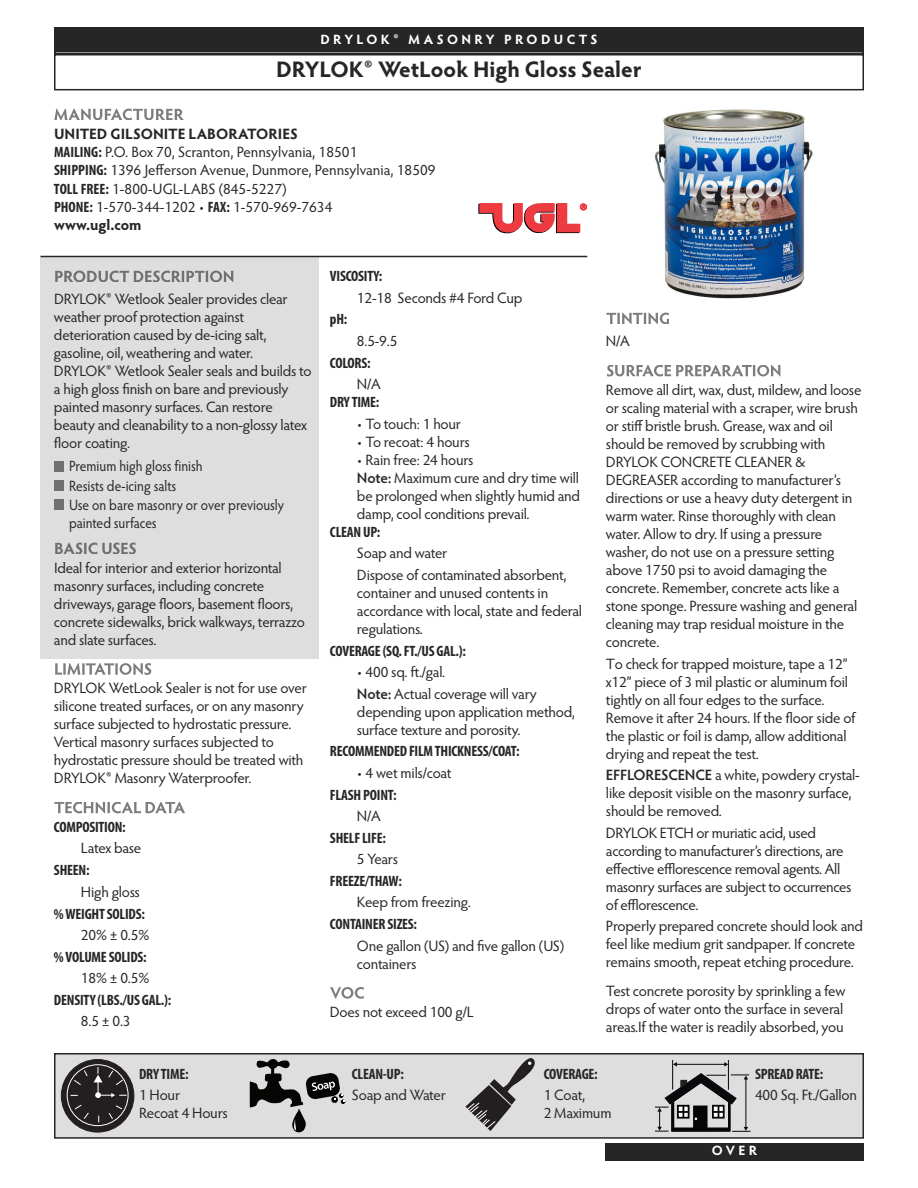
<style>
.page{position:relative;width:918px;height:1188px;background:#fff}
.page>*{position:absolute;margin:0;border:0;box-sizing:border-box;transform-origin:0 0}
.t1{font:700 22.5px "Hypatia Sans Pro";color:#272627}
.t2{font:15px/18px "Hypatia Sans Pro";letter-spacing:-.015em;color:#272627}
.t3{font:700 condensed 15px "Myriad Pro";letter-spacing:-.015em;color:#272627}
.t4{font:15px/18.9px "Hypatia Sans Pro";letter-spacing:-.015em;color:#272627;scale:.9 1}
.t5{font:700 13.5px "Hypatia Sans Pro";letter-spacing:.25em;color:#fff}
.t6{font:8.7px "Helvetica";color:#ee3a41}
.s1{font-weight:700}
.s2{font-family:"Myriad Pro";font-weight:700;font-stretch:condensed}
.s3{font-weight:600}
</style>
<div class="page">
<div style="left:40px;top:257px;width:279px;height:402px;background:#dfdedf"></div>
<div style="left:54px;top:54px;width:810px;height:36px;border:2px solid #272627"></div>
<svg style="left:55px;top:271px;width:139px;height:11px"></svg>
<div style="left:54px;top:461px;width:10px;height:10px;background:#707070"></div>
<div style="left:54px;top:480px;width:10px;height:11px;background:#707070"></div>
<div style="left:54px;top:500px;width:10px;height:10px;background:#707070"></div>
<svg style="left:55px;top:543px;width:81px;height:11px"></svg>
<svg style="left:55px;top:663px;width:96px;height:12px"></svg>
<svg style="left:54px;top:802px;width:131px;height:11px"></svg>
<svg style="left:330px;top:987px;width:34px;height:12px"></svg>
<svg style="left:606px;top:313px;width:63px;height:11px"></svg>
<svg style="left:607px;top:365px;width:125px;height:12px"></svg>
<svg style="left:478px;top:203px;width:102px;height:31px"></svg>
<svg style="left:54px;top:109px;width:130px;height:11px"></svg>
<hr style="left:40px;top:256px;width:547px;height:1px;background:#272627">
<img style="left:655px;top:109px;width:158px;height:190px">
<div style="left:56px;top:28px;width:807px;height:24px;background:#272627"></div>
<div style="left:54px;top:27px;width:810px;height:27px;border:2px solid #272627"></div>
<div style="left:605px;top:1144px;width:259px;height:17px;background:#272627"></div>
<div style="left:55px;top:1054px;width:808px;height:84px;background:#dfdedf"></div>
<div style="left:54px;top:1053px;width:810px;height:86px;border:2px solid #272627"></div>
<div style="left:61px;top:1060px;width:73px;height:72px;background:#231f20;border-radius:50%"></div>
<div style="left:61px;top:1059px;width:73px;height:74px;border:1px solid #231f20;border-radius:50%"></div>
<div style="left:67px;top:1064px;width:62px;height:62px;border:1px solid #fff;border-radius:50%"></div>
<svg style="left:73px;top:1069px;width:15px;height:16px"></svg>
<svg style="left:74px;top:1104px;width:15px;height:16px"></svg>
<svg style="left:108px;top:1105px;width:15px;height:15px"></svg>
<svg style="left:94px;top:1067px;width:33px;height:31px"></svg>
<svg style="left:250px;top:1059px;width:95px;height:74px"></svg>
<svg style="left:465px;top:1058px;width:70px;height:73px"></svg>
<hr style="left:672px;top:1060px;width:1px;height:30px;background:#050504">
<hr style="left:728px;top:1060px;width:1px;height:30px;background:#050504">
<hr style="left:676px;top:1064px;width:49px;height:1px;background:#09090d">
<svg style="left:724px;top:1062px;width:4px;height:5px"></svg>
<svg style="left:673px;top:1062px;width:4px;height:5px"></svg>
<svg style="left:655px;top:1073px;width:96px;height:59px"></svg>
<p class="t5" style="left:320px;top:34px;width:279px">DRYLOK® MASONRY PRODUCTS</p>
<h1 class="t1" style="left:276px;top:61px;width:367px">DRYLOK® WetLook High Gloss Sealer</h1>
<p class="t2" style="left:54px;top:126px;width:383px"><span class="s1">UNITED GILSONITE LABORATORIES<br></span><span class="s2">MAILING:</span> P.O. Box 70, Scranton, Pennsylvania, 18501<br><span class="s2">SHIPPING:</span> 1396 Jefferson Avenue, Dunmore, Pennsylvania, 18509<br><span class="s2">TOLL FREE:</span> 1-800-UGL-LABS (845-5227)<br><span class="s2">PHONE:</span> 1-570-344-1202 • <span class="s2">FAX:</span> 1-570-969-7634<br><span class="s1">www.ugl.com</span></p>
<p class="t6" style="left:580px;top:203px;width:8px">®</p>
<p class="t2" style="left:54px;top:292px;width:259px">DRYLOK® Wetlook Sealer provides clear weather proof protection against deterioration caused by de-icing salt, gasoline, oil, weathering and water.<br>DRYLOK® Wetlook Sealer seals and builds to a high gloss finish on bare and previously painted masonry surfaces. Can restore beauty and cleanability to a non-glossy latex floor coating.</p>
<p class="t4" style="left:69px;top:458px;width:240px">Premium high gloss finish<br>Resists de-icing salts<br>Use on bare masonry or over previously painted surfaces</p>
<p class="t2" style="left:54px;top:560px;width:252px">Ideal for interior and exterior horizontal masonry surfaces, including concrete driveways, garage floors, basement floors, concrete sidewalks, brick walkways, terrazzo and slate surfaces.</p>
<p class="t2" style="left:54px;top:681px;width:254px">DRYLOK WetLook Sealer is not for use over silicone treated surfaces, or on any masonry surface subjected to hydrostatic pressure.<br>Vertical masonry surfaces subjected to hydrostatic pressure should be treated with DRYLOK® Masonry Waterproofer.</p>
<p class="t3" style="left:54px;top:822px;width:73px">COMPOSITION:</p>
<p class="t2" style="left:81px;top:841px;width:62px">Latex base</p>
<p class="t3" style="left:54px;top:865px;width:37px">SHEEN:</p>
<p class="t2" style="left:81px;top:884px;width:60px">High gloss</p>
<p class="t3" style="left:54px;top:908px;width:92px">%WEIGHTSOLIDS:</p>
<p class="t2" style="left:81px;top:927px;width:70px">20% ± 0.5%</p>
<p class="t3" style="left:54px;top:951px;width:94px">%VOLUMESOLIDS:</p>
<p class="t2" style="left:81px;top:971px;width:70px">18% ± 0.5%</p>
<p class="t3" style="left:54px;top:995px;width:119px">DENSITY (LBS./US GAL.):</p>
<p class="t2" style="left:81px;top:1014px;width:51px">8.5 ± 0.3</p>
<p class="t3" style="left:330px;top:271px;width:54px">VISCOSITY:</p>
<p class="t2" style="left:357px;top:290px;width:167px">12-18 Seconds #4 Ford Cup</p>
<p class="t3" style="left:330px;top:314px;width:19px">pH:</p>
<p class="t2" style="left:357px;top:333px;width:42px">8.5-9.5</p>
<p class="t3" style="left:330px;top:357px;width:42px">COLORS:</p>
<p class="t2" style="left:357px;top:376px;width:25px">N/A</p>
<p class="t3" style="left:330px;top:397px;width:51px">DRY TIME:</p>
<p class="t2" style="left:357px;top:416px;width:106px">• To touch: 1 hour</p>
<p class="t2" style="left:357px;top:434px;width:114px">• To recoat: 4 hours</p>
<p class="t2" style="left:357px;top:452px;width:225px">• Rain free: 24 hours<br><span class="s3">Note:</span> Maximum cure and dry time will be prolonged when slightly humid and damp, cool conditions prevail.</p>
<p class="t3" style="left:330px;top:527px;width:52px">CLEANUP:</p>
<p class="t2" style="left:357px;top:544px;width:211px;line-height:21.6px">Soap and water<br>Dispose of contaminated absorbent,</p>
<p class="t2" style="left:357px;top:585px;width:227px">container and unused contents in accordance with local, state and federal regulations.</p>
<p class="t3" style="left:330px;top:645px;width:138px">COVERAGE(SQ.FT./US GAL.):</p>
<p class="t2" style="left:357px;top:663px;width:181px;line-height:21.6px">• 400 sq. ft./gal.<br><span class="s3">Note:</span> Actual coverage will vary</p>
<p class="t2" style="left:357px;top:704px;width:219px">depending upon application method, surface texture and porosity.</p>
<p class="t3" style="left:330px;top:746px;width:191px">RECOMMENDED FILMTHICKNESS/COAT:</p>
<p class="t2" style="left:357px;top:765px;width:96px">• 4 wet mils/coat</p>
<p class="t3" style="left:330px;top:789px;width:68px">FLASH POINT:</p>
<p class="t2" style="left:357px;top:808px;width:25px">N/A</p>
<p class="t3" style="left:330px;top:833px;width:57px">SHELFLIFE:</p>
<p class="t2" style="left:357px;top:852px;width:43px">5 Years</p>
<p class="t3" style="left:330px;top:876px;width:73px">FREEZE/THAW:</p>
<p class="t2" style="left:357px;top:895px;width:115px">Keep from freezing.</p>
<p class="t3" style="left:330px;top:919px;width:89px">CONTAINER SIZES:</p>
<p class="t2" style="left:357px;top:938px;width:209px">One gallon (US) and five gallon (US) containers</p>
<p class="t2" style="left:330px;top:1005px;width:145px">Does not exceed 100 g/L</p>
<p class="t2" style="left:606px;top:334px;width:25px">N/A</p>
<p class="t2" style="left:606px;top:382px;width:257px">Remove all dirt, wax, dust, mildew, and loose or scaling material with a scraper, wire brush or stiff bristle brush. Grease, wax and oil should be removed by scrubbing with DRYLOK CONCRETE CLEANER &amp; DEGREASER according to manufacturer’s directions or use a heavy duty detergent in warm water. Rinse thoroughly with clean water. Allow to dry. If using a pressure washer, do not use on a pressure setting above 1750 psi to avoid damaging the concrete. Remember, concrete acts like a stone sponge. Pressure washing and general cleaning may trap residual moisture in the concrete.</p>
<p class="t2" style="left:606px;top:656px;width:251px">To check for trapped moisture, tape a 12” x12” piece of 3 mil plastic or aluminum foil tightly on all four edges to the surface.<br>Remove it after 24 hours. If the floor side of the plastic or foil is damp, allow additional drying and repeat the test.</p>
<p class="t2" style="left:606px;top:768px;width:255px"><span class="s3">EFFLORESCENCE</span> a white, powdery crystal&shy;like deposit visible on the masonry surface, should be removed.</p>
<p class="t2" style="left:606px;top:825px;width:247px">DRYLOK ETCH or muriatic acid, used according to manufacturer’s directions, are effective efflorescence removal agents. All masonry surfaces are subject to occurrences of efflorescence.</p>
<p class="t2" style="left:606px;top:919px;width:259px">Properly prepared concrete should look and feel like medium grit sandpaper. If concrete remains smooth, repeat etching procedure.</p>
<p class="t2" style="left:606px;top:984px;width:241px">Test concrete porosity by sprinkling a few drops of water onto the surface in several areas.If the water is readily absorbed, you</p>
<p class="t3" style="left:139px;top:1068px;width:51px">DRY TIME:</p>
<p class="t2" style="left:139px;top:1087px;width:90px">1 Hour<br>Recoat 4 Hours</p>
<p class="t3" style="left:352px;top:1068px;width:53px">CLEAN-UP:</p>
<p class="t2" style="left:352px;top:1087px;width:96px">Soap and Water</p>
<p class="t3" style="left:544px;top:1068px;width:56px">COVERAGE:</p>
<p class="t2" style="left:544px;top:1087px;width:69px">1 Coat,<br>2 Maximum</p>
<p class="t3" style="left:755px;top:1068px;width:70px">SPREAD RATE:</p>
<p class="t2" style="left:755px;top:1087px;width:103px">400 Sq. Ft./Gallon</p>
<p class="t5" style="left:712px;top:1146px;width:47px">OVER</p>
</div>
